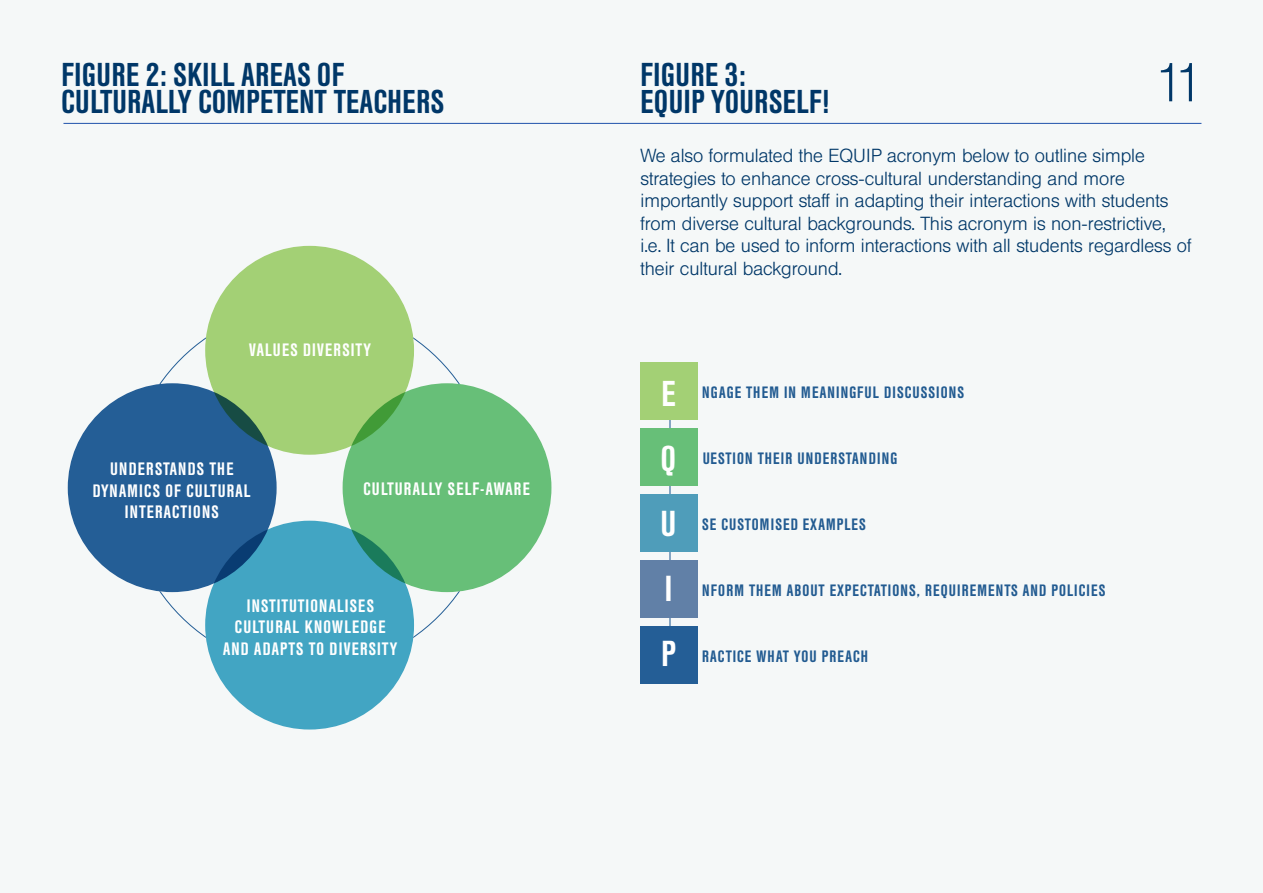
<style>
.page{position:relative;width:1263px;height:893px;background:#f5f8f8}
.page>*{position:absolute;margin:0;border:0;box-sizing:border-box;transform-origin:0 0}
.t1{font:200 54.15px "Helvetica Con BQ";color:#003768}
.t2{font:500 36px/65.2px "Helvetica Con BQ";color:#fff;text-align:justify}
.t3{font:500 33px "Helvetica Con BQ";letter-spacing:.02em;color:#003768}
.t4{font:300 18.75px/22.5px "Helvetica BQ";color:#003768}
.t5{font:500 18px/21.6px "Helvetica Con BQ";letter-spacing:.07em;color:#fff;text-align:center}
.t6{font:500 16.5px "Helvetica Con BQ";letter-spacing:.07em;color:#245e96}
</style>
<div class="page">
<hr style="left:63px;top:123px;width:1138px;height:1px;background:#1f52ab">
<div style="left:205px;top:521px;width:209px;height:208px;background:#42a5c3;border-radius:50%"></div>
<div style="left:205px;top:246px;width:209px;height:209px;background:#a3d075;border-radius:50%"></div>
<div style="left:343px;top:383px;width:208px;height:209px;background:#67bf78;border-radius:50%"></div>
<div style="left:68px;top:383px;width:209px;height:209px;background:#245e96;border-radius:50%"></div>
<hr style="left:669px;top:367px;width:1px;height:311px;background:#245e96">
<div style="left:640px;top:363px;width:57px;height:57px;background:#a3d075"></div>
<div style="left:640px;top:429px;width:57px;height:57px;background:#67bf78"></div>
<div style="left:640px;top:495px;width:57px;height:57px;background:#4f9dba"></div>
<div style="left:640px;top:561px;width:57px;height:57px;background:#6180a7"></div>
<div style="left:640px;top:627px;width:57px;height:57px;background:#245e96"></div>
<p class="t3" style="left:62px;top:57px;width:284px">FIGURE 2: SKILL AREAS OF</p>
<p class="t3" style="left:62px;top:84px;width:384px">CULTURALLY COMPETENT TEACHERS</p>
<p class="t5" style="left:249px;top:340px;width:123px">VALUES DIVERSITY</p>
<p class="t5" style="left:93px;top:459px;width:159px">UNDERSTANDS THE<br>DYNAMICS OF CULTURAL<br>INTERACTIONS</p>
<p class="t5" style="left:363px;top:479px;width:168px">CULTURALLY SELF-AWARE</p>
<p class="t5" style="left:223px;top:595px;width:176px">INSTITUTIONALISES<br>CULTURAL KNOWLEDGE<br>AND ADAPTS TO DIVERSITY</p>
<p class="t3" style="left:640px;top:57px;width:107px">FIGURE 3:</p>
<p class="t3" style="left:640px;top:84px;width:190px">EQUIP YOURSELF!</p>
<p class="t4" style="left:640px;top:145px;width:552px">We also formulated the EQUIP acronym below to outline simple strategies to enhance cross-cultural understanding and more importantly support staff in adapting their interactions with students from diverse cultural backgrounds. This acronym is non-restrictive,<br>i.e. It can be used to inform interactions with all students regardless of their cultural background.</p>
<p class="t1" style="left:1157px;top:51px;width:46px">11</p>
<p class="t2" style="left:661px;top:362px;width:17px">E Q U I P</p>
<p class="t6" style="left:702px;top:383px;width:263px">NGAGE THEM IN MEANINGFUL DISCUSSIONS</p>
<p class="t6" style="left:702px;top:449px;width:196px">UESTION THEIR UNDERSTANDING</p>
<p class="t6" style="left:702px;top:515px;width:165px">SE CUSTOMISED EXAMPLES</p>
<p class="t6" style="left:702px;top:581px;width:405px">NFORM THEM ABOUT EXPECTATIONS, REQUIREMENTS AND POLICIES</p>
<p class="t6" style="left:702px;top:647px;width:167px">RACTICE WHAT YOU PREACH</p>
</div>
